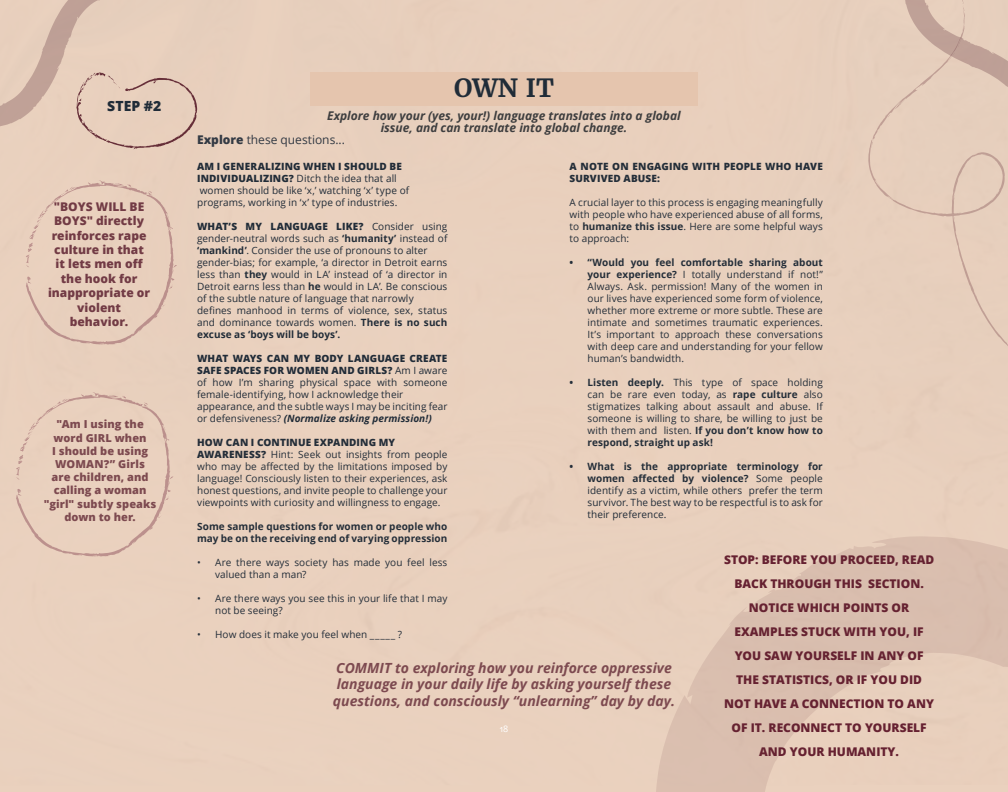
<style>
.page{position:relative;width:1008px;height:792px;background:#fff}
.page>*{position:absolute;margin:0;border:0;box-sizing:border-box;transform-origin:0 0}
.Headline_-_Align_Lef{font:700 25px "Merriweather";color:#202c38}
.t1{font:italic 700 14px "Open Sans";color:#7d4a50}
.Subtitle{font:800 14px "Open Sans";color:#202c38}
.Running_Copy{font:800 12px/24px "Open Sans";color:#662131;text-align:center}
.t2{font:800 12px/14.4px "Open Sans";color:#723b45;text-align:center}
.Running_Copy-2{font:italic 700 12px/12px "Open Sans";color:#3e3e3f;text-align:center}
.Running_Copy-3{font:12px "Open Sans";color:#333a44}
.t3{font:800 11px/13.2px "Open Sans";letter-spacing:.005em;color:#7d4a50;text-align:center}
.t4{font:10px/12px "Open Sans";letter-spacing:.005em;color:#242e39;text-align:justify}
.t5{font:10px/12px "Open Sans";letter-spacing:.005em;color:#212c38;text-align:justify}
.t6{font:700 10px/12px "Open Sans";letter-spacing:.005em;color:#242e39}
.t7{font:800 10px/12px "Open Sans";letter-spacing:.015em;color:#242e39}
.t8{font:800 10px "Open Sans";letter-spacing:.015em;color:#212c38}
.Running_Copy-4{font:9px "Open Sans";color:#fff}
.s1{font-weight:800}
.s2{font-weight:700}
.s3{font-weight:700;font-style:italic}
.s4{font-weight:700;color:#242e39}
</style>
<div class="page">
<div style="left:310px;top:72px;width:388px;height:34px;background:#e5c5ae"></div>
<div style="left:25px;top:180px;width:152px;height:165px;background:#e8d0bd"></div>
<div style="left:15px;top:392px;width:159px;height:165px;background:#e9d1be"></div>
<svg style="left:649px;top:536px;width:359px;height:256px;background:#e0c6b5"></svg>
<div style="left:868px;top:6px;width:140px;height:342px;background:#e7cfbd"></div>
<svg style="left:890px;top:197px;width:5px;height:3px"></svg>
<svg style="left:885px;top:113px;width:6px;height:5px"></svg>
<svg style="left:965px;top:209px;width:12px;height:5px"></svg>
<svg style="left:904px;top:0;width:104px;height:147px;background:#dfc6b6"></svg>
<svg style="left:0;top:0;width:197px;height:149px;background:#e1c7b6"></svg>
<p class="Subtitle" style="left:107px;top:96px;width:55px">STEP #2</p>
<p class="t2" style="left:54px;top:199px;width:92px;text-align:left">"BOYS WILL BE<br>BOYS" directly</p>
<p class="t2" style="left:52px;top:227px;width:96px">reinforces rape culture in that it lets men off the hook for</p>
<p class="t2" style="left:48px;top:285px;width:104px">inappropriate or violent</p>
<p class="t2" style="left:70px;top:314px;width:60px">behavior.</p>
<p class="t3" style="left:44px;top:417px;width:114px">"Am I using the word GIRL when<br>I should be using<br>WOMAN?” Girls<br>are children, and calling a woman "girl" subtly speaks down to her.</p>
<p class="Headline_-_Align_Lef" style="left:454px;top:72px;width:101px">OWN IT</p>
<p class="Running_Copy-2" style="left:327px;top:109px;width:355px">Explore how your (yes, your!) language translates into a global issue, and can translate into global change.</p>
<p class="Running_Copy-3" style="left:197px;top:131px;width:149px"><span class="s1">Explore</span> these questions...</p>
<p class="t8" style="left:197px;top:158px;width:206px">AM I GENERALIZING WHEN I SHOULD BE</p>
<p class="t5" style="left:197px;top:172px;width:201px"><span class="s1">INDIVIDUALIZING?</span> Ditch the idea that all</p>
<p class="t5" style="left:200px;top:184px;width:211px">women should be like ‘x,’ watching ‘x’ type of</p>
<p class="t5" style="left:197px;top:196px;width:202px">programs, working in ‘x’ type of industries.</p>
<p class="t5" style="left:197px;top:220px;width:252px"><span class="s1">WHAT’S MY LANGUAGE LIKE?</span> Consider using gender-neutral words such as <span class="s2">‘humanity’</span> instead of <span class="s2">‘mankind’</span>. Consider the use of pronouns to alter</p>
<p class="t5" style="left:197px;top:256px;width:252px">gender-bias; for example, ‘a director in Detroit earns less than <span class="s2">they</span> would in LA’ instead of ‘a director in Detroit earns less than <span class="s2">he</span> would in LA’. Be conscious of the subtle nature of language that narrowly</p>
<p class="t5" style="left:197px;top:304px;width:252px">defines manhood in terms of violence, sex, status and dominance towards women. <span class="s2">There is no such excuse as ‘boys will be boys’.</span></p>
<p class="t5" style="left:197px;top:352px;width:252px"><span class="s1">WHAT WAYS CAN MY BODY LANGUAGE CREATE SAFE SPACES FOR WOMEN AND GIRLS?</span> Am I aware of how I’m sharing physical space with someone female-identifying, how I acknowledge their</p>
<p class="t5" style="left:197px;top:400px;width:252px">appearance, and the subtle ways I may be inciting fear or defensiveness? <span class="s3">(Normalize asking permission!)</span></p>
<p class="t7" style="left:197px;top:435px;width:200px">HOW CAN I CONTINUE EXPANDING MY</p>
<p class="t4" style="left:197px;top:448px;width:252px"><span class="s1">AWARENESS?</span> Hint: Seek out insights from people who may be affected by the limitations imposed by language! Consciously listen to their experiences, ask honest questions, and invite people to challenge your viewpoints with curiosity and willingness to engage.</p>
<p class="t6" style="left:197px;top:520px;width:252px">Some sample questions for women or people who may be on the receiving end of varying oppression</p>
<p class="t4" style="left:215px;top:556px;width:234px;text-indent:-18px">• Are there ways society has made you feel less valued than a man?</p>
<p class="t4" style="left:215px;top:592px;width:234px;text-indent:-18px">• Are there ways you see this in your life that I may not be seeing?</p>
<p class="t4" style="left:197px;top:628px;width:207px">• How does it make you feel when _____ ?</p>
<p class="t7" style="left:570px;top:160px;width:255px">A NOTE ON ENGAGING WITH PEOPLE WHO HAVE<br>SURVIVED ABUSE:</p>
<p class="t4" style="left:570px;top:196px;width:255px">A crucial layer to this process is engaging meaningfully with people who have experienced abuse of all forms, to <span class="s2">humanize this issue</span>. Here are some helpful ways to approach:</p>
<p class="t4" style="left:588px;top:256px;width:237px;text-indent:-18px"><span class="s2">• “Would you feel comfortable sharing about your experience?</span> I totally understand if not!” Always. Ask. permission! Many of the women in our lives have experienced some form of violence, whether more extreme or more subtle. These are intimate and sometimes traumatic experiences.<br>It’s important to approach these conversations with deep care and understanding for your fellow human’s bandwidth.</p>
<p class="t4" style="left:588px;top:376px;width:237px;text-indent:-18px"><span class="s2">• Listen deeply.</span> This type of space holding can be rare even today, as <span class="s2">rape culture</span> also stigmatizes talking about assault and abuse. If someone is willing to share, be willing to just be with them and listen. <span class="s2">If you don’t know how to respond, straight up ask!</span></p>
<p class="t5" style="left:588px;top:460px;width:237px;text-indent:-18px"><span class="s4">• What is the appropriate terminology for women affected by violence?</span> Some people identify as a victim, while others prefer the term survivor. The best way to be respectful is to ask for their preference.</p>
<p class="Running_Copy" style="left:724px;top:547px;width:212px">STOP: BEFORE YOU PROCEED, READ<br>BACK THROUGH THIS SECTION.<br>NOTICE WHICH POINTS OR<br>EXAMPLES STUCK WITH YOU, IF<br>YOU SAW YOURSELF IN ANY OF<br>THE STATISTICS, OR IF YOU DID<br>NOT HAVE A CONNECTION TO ANY<br>OF IT. RECONNECT TO YOURSELF<br>AND YOUR HUMANITY.</p>
<p class="t1" style="left:336px;top:658px;width:337px">COMMIT to exploring how you reinforce oppressive</p>
<p class="t1" style="left:337px;top:674px;width:336px">language in your daily life by asking yourself these</p>
<p class="t1" style="left:333px;top:691px;width:344px">questions, and consciously “unlearning” day by day.</p>
<p class="Running_Copy-4" style="left:500px;top:723px;width:10px">18</p>
</div>
